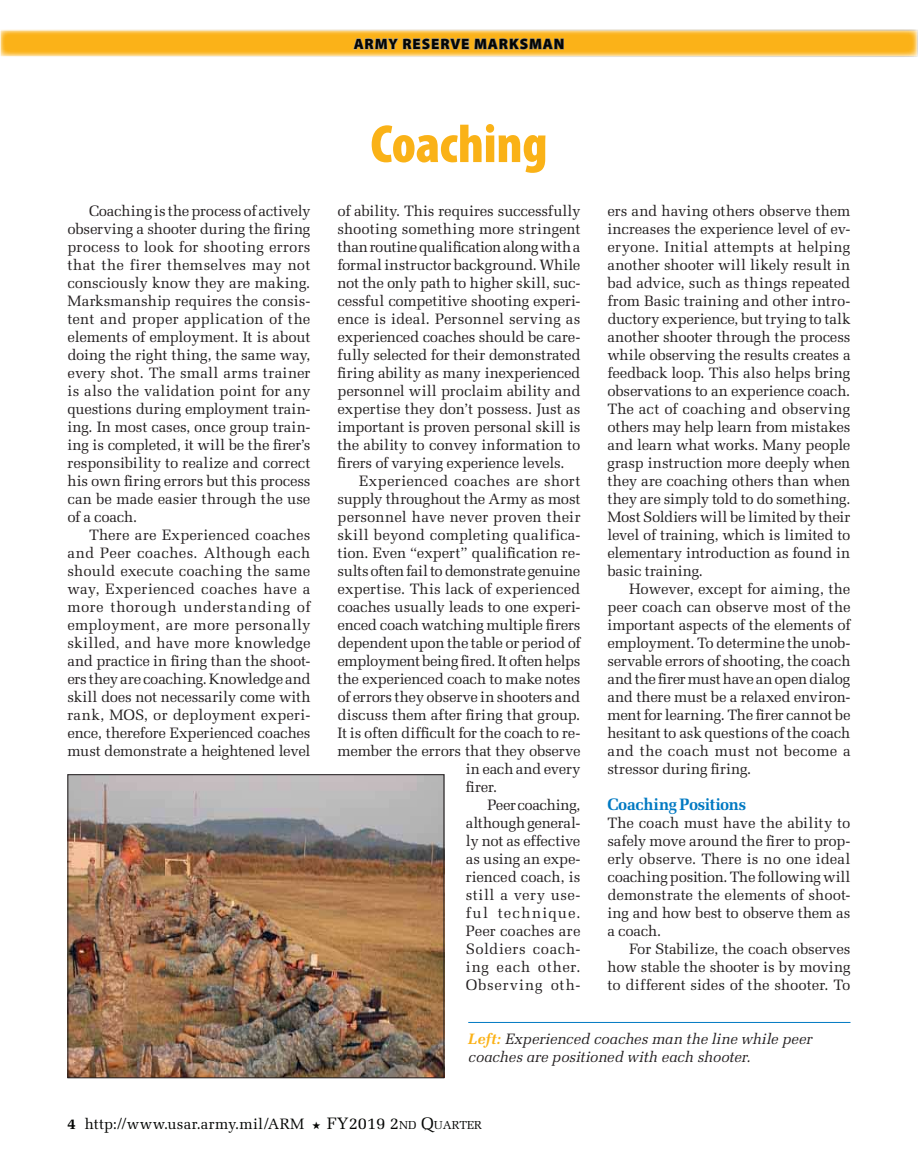
<style>
.page{position:relative;width:918px;height:1175px;background:#fff}
.page>*{position:absolute;margin:0;border:0;box-sizing:border-box;transform-origin:0 0}
.t1{font:900 condensed 54px "Myriad Pro";letter-spacing:-.005em;color:#fab217}
.t2{font:700 16.5px "Melior LT Std";letter-spacing:-.02em;color:#0079c2}
.t3{font:15px/18px "Melior LT Std";letter-spacing:-.01em;color:#231f20;text-align:justify}
.t4{font:15px "Melior LT Std";letter-spacing:-.03em;color:#231f20}
.t5{font:italic 15px/18px "Melior LT Std";letter-spacing:-.005em;color:#231f20}
.t6{font:15px "Melior LT Std";letter-spacing:.02em;color:#040503}
.t7{font:15px "Melior LT Std";letter-spacing:.01em;color:#231f20}
.t8{font:15px "Melior LT Std";letter-spacing:.02em;color:#231f20}
.t9{font:900 15px "Myriad Pro";letter-spacing:.06em;color:#040503}
.t10{font:15px "Melior LT Std";letter-spacing:.03em;color:#231f20}
.t11{font:15px "Melior LT Std";letter-spacing:.035em;color:#231f20}
.t12{font:15px "Melior LT Std";letter-spacing:.08em;color:#231f20}
.t13{font:15px "Melior LT Std";letter-spacing:.04em;color:#231f20}
.t14{font:15px "Melior LT Std";letter-spacing:.05em;color:#231f20}
.s1{font-weight:700;color:#fbb218}
.s2{font-size:16.5px}
.s3{font-size:11.55px}
</style>
<div class="page">
<svg style="left:2px;top:32px;width:914px;height:23px;background:#fbb524"></svg>
<svg style="left:353px;top:38px;width:211px;height:12px;background:#d1a64b"></svg>
<div style="left:0;top:30px;width:918px;height:27px;border:1px solid #fff"></div>
<img style="left:70px;top:776px;width:372px;height:300px">
<div style="left:68px;top:774px;width:376px;height:304px;border:1px solid #231f20"></div>
<hr style="left:468px;top:1022px;width:382px;height:1px;background:#0079c2">
<p class="t9" style="left:354px;top:34px;width:212px">ARMY RESERVE MARKSMAN</p>
<p class="t3" style="left:68px;top:202px;width:245px;text-indent:22px">Coaching is the process of actively observing a shooter during the firing process to look for shooting errors that the firer themselves may not consciously know they are making.<br>Marksmanship requires the consis&shy;tent and proper application of the elements of employment. It is about doing the right thing, the same way, every shot. The small arms trainer is also the validation point for any questions during employment train&shy;ing. In most cases, once group train&shy;ing is completed, it will be the firer’s responsibility to realize and correct his own firing errors but this process can be made easier through the use of a coach.</p>
<p class="t3" style="left:68px;top:526px;width:245px;text-indent:22px">There are Experienced coaches and Peer coaches. Although each should execute coaching the same way, Experienced coaches have a more thorough understanding of employment, are more personally skilled, and have more knowledge and practice in firing than the shoot&shy;ers they are coaching. Knowledge and skill does not necessarily come with rank, MOS, or deployment experi&shy;ence, therefore Experienced coaches must demonstrate a heightened level</p>
<h1 class="t1" style="left:370px;top:109px;width:178px">Coaching</h1>
<p class="t3" style="left:338px;top:202px;width:245px">of ability. This requires successfully shooting something more stringent than routine qualification along with a formal instructor background. While not the only path to higher skill, suc&shy;cessful competitive shooting experi&shy;ence is ideal. Personnel serving as experienced coaches should be care&shy;fully selected for their demonstrated firing ability as many inexperienced personnel will proclaim ability and expertise they don’t possess. Just as important is proven personal skill is the ability to convey information to firers of varying experience levels.</p>
<p class="t8" style="left:359px;top:472px;width:223px">Experienced coaches are short</p>
<p class="t3" style="left:338px;top:490px;width:244px">supply throughout the Army as most</p>
<p class="t3" style="left:338px;top:508px;width:245px">personnel have never proven their</p>
<p class="t7" style="left:338px;top:526px;width:245px">skill beyond completing qualifica-</p>
<p class="t3" style="left:338px;top:544px;width:245px">tion. Even “expert” qualification re-</p>
<p class="t4" style="left:338px;top:562px;width:244px">sults often fail to demonstrate genuine</p>
<p class="t3" style="left:338px;top:580px;width:244px">expertise. This lack of experienced</p>
<p class="t3" style="left:338px;top:598px;width:245px">coaches usually leads to one experi-</p>
<p class="t3" style="left:338px;top:616px;width:244px">enced coach watching multiple firers</p>
<p class="t3" style="left:338px;top:634px;width:245px">dependent upon the table or period of</p>
<p class="t4" style="left:338px;top:652px;width:245px">employment being fired. It often helps</p>
<p class="t3" style="left:338px;top:670px;width:244px">the experienced coach to make notes</p>
<p class="t3" style="left:338px;top:688px;width:244px">of errors they observe in shooters and</p>
<p class="t3" style="left:338px;top:706px;width:244px">discuss them after firing that group.</p>
<p class="t3" style="left:338px;top:724px;width:245px">It is often difficult for the coach to re-</p>
<p class="t3" style="left:338px;top:742px;width:245px">member the errors that they observe</p>
<p class="t3" style="left:466px;top:760px;width:116px">in each and every</p>
<p class="t3" style="left:466px;top:778px;width:33px">firer.</p>
<p class="t4" style="left:488px;top:796px;width:94px">Peer coaching,</p>
<p class="t3" style="left:466px;top:814px;width:116px">although general-</p>
<p class="t3" style="left:466px;top:832px;width:116px">ly not as effective</p>
<p class="t3" style="left:466px;top:850px;width:116px">as using an expe-</p>
<p class="t3" style="left:466px;top:868px;width:116px">rienced coach, is</p>
<p class="t10" style="left:466px;top:886px;width:116px">still a very use-</p>
<p class="t12" style="left:466px;top:904px;width:116px">ful technique.</p>
<p class="t3" style="left:466px;top:922px;width:116px">Peer coaches are</p>
<p class="t11" style="left:466px;top:940px;width:116px">Soldiers coach-</p>
<p class="t13" style="left:466px;top:958px;width:116px">ing each other.</p>
<p class="t14" style="left:466px;top:976px;width:116px">Observing oth-</p>
<p class="t3" style="left:608px;top:202px;width:245px">ers and having others observe them increases the experience level of ev&shy;eryone. Initial attempts at helping another shooter will likely result in bad advice, such as things repeated from Basic training and other intro&shy;ductory experience, but trying to talk another shooter through the process while observing the results creates a feedback loop. This also helps bring observations to an experience coach.<br>The act of coaching and observing others may help learn from mistakes and learn what works. Many people grasp instruction more deeply when they are coaching others than when they are simply told to do something.<br>Most Soldiers will be limited by their level of training, which is limited to elementary introduction as found in basic training.</p>
<p class="t3" style="left:608px;top:580px;width:245px;text-indent:22px">However, except for aiming, the peer coach can observe most of the important aspects of the elements of employment. To determine the unob&shy;servable errors of shooting, the coach and the firer must have an open dialog and there must be a relaxed environ&shy;ment for learning. The firer cannot be hesitant to ask questions of the coach and the coach must not become a stressor during firing.</p>
<p class="t2" style="left:608px;top:794px;width:140px">Coaching Positions</p>
<p class="t3" style="left:608px;top:814px;width:245px">The coach must have the ability to safely move around the firer to prop&shy;erly observe. There is no one ideal coaching position. The following will demonstrate the elements of shoot&shy;ing and how best to observe them as a coach.</p>
<p class="t3" style="left:608px;top:940px;width:245px;text-indent:22px">For Stabilize, the coach observes how stable the shooter is by moving to different sides of the shooter. To</p>
<p class="t5" style="left:468px;top:1030px;width:345px"><span class="s1">Left:</span> Experienced coaches man the line while peer coaches are positioned with each shooter.</p>
<p class="t6" style="left:85px;top:1114px;width:399px">http://www.usar.army.mil/ARM ★ <span class="s2">FY2019 2</span><span class="s3">nd</span> <span class="s2">Q</span><span class="s3">uarter</span></p>
</div>
